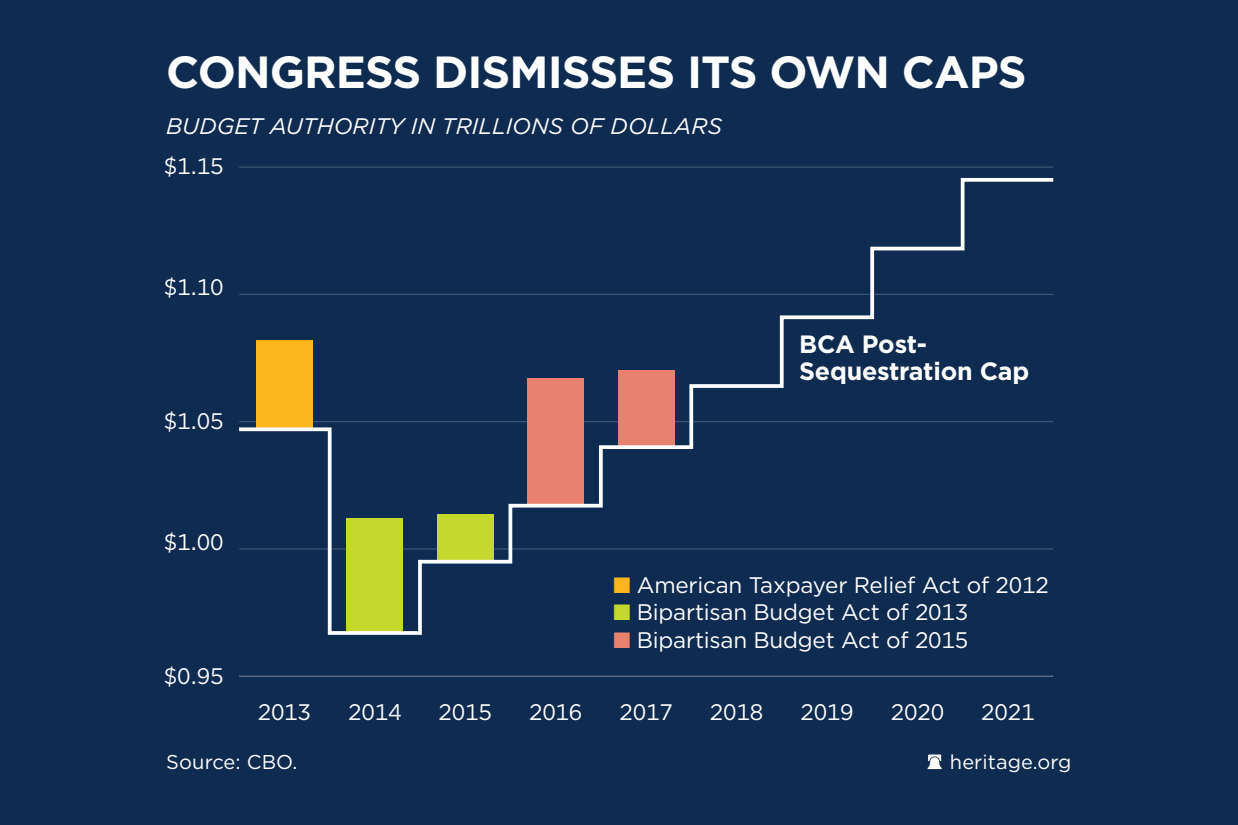
<style>
.page{position:relative;width:1238px;height:825px;background:#0e2b51}
.page>*{position:absolute;margin:0;border:0;box-sizing:border-box;transform-origin:0 0}
.t1{font:700 45px "Gotham";letter-spacing:-.02em;color:#fff}
.t2{font:700 25px/27.5px "Gotham";letter-spacing:-.01em;color:#fff}
.t3{font:22.5px "Gotham";letter-spacing:-.01em;color:#fff}
.t4{font:italic 22.5px "Gotham";color:#fff}
.t5{font:20px "Gotham";letter-spacing:.005em;color:#fff}
.s1{color:#fcb61c}
.s2{color:#c4d82d}
.s3{color:#e8826f}
</style>
<div class="page">
<svg style="left:927px;top:755px;width:14px;height:14px"></svg>
<hr style="left:239px;top:676px;width:814px;height:1px;background:#fff">
<hr style="left:239px;top:166px;width:814px;height:2px;background:#fff">
<svg style="left:239px;top:178px;width:815px;height:457px"></svg>
<h1 class="t1" style="left:166px;top:42px;width:862px">CONGRESS DISMISSES ITS OWN CAPS</h1>
<p class="t4" style="left:166px;top:112px;width:557px">BUDGET AUTHORITY IN TRILLIONS OF DOLLARS</p>
<p class="t3" style="left:164px;top:152px;width:61px">$1.15</p>
<p class="t3" style="left:164px;top:273px;width:61px">$1.10</p>
<p class="t3" style="left:164px;top:407px;width:61px">$1.05</p>
<p class="t2" style="left:799px;top:330px;width:232px">BCA Post-<br>Sequestration Cap</p>
<p class="t3" style="left:164px;top:527px;width:61px">$1.00</p>
<p class="t3" style="left:164px;top:661px;width:61px">$0.95</p>
<p class="t3" style="left:613px;top:570px;width:437px"><span class="s1">■</span> American Taxpayer Relief Act of 2012</p>
<p class="t3" style="left:613px;top:598px;width:356px"><span class="s2">■</span> Bipartisan Budget Act of 2013</p>
<p class="t3" style="left:613px;top:625px;width:356px"><span class="s3">■</span> Bipartisan Budget Act of 2015</p>
<p class="t3" style="left:258px;top:698px;width:55px">2013</p>
<p class="t3" style="left:348px;top:698px;width:55px">2014</p>
<p class="t3" style="left:438px;top:698px;width:55px">2015</p>
<p class="t3" style="left:529px;top:698px;width:55px">2016</p>
<p class="t3" style="left:619px;top:698px;width:55px">2017</p>
<p class="t3" style="left:710px;top:698px;width:55px">2018</p>
<p class="t3" style="left:800px;top:698px;width:55px">2019</p>
<p class="t3" style="left:890px;top:698px;width:55px">2020</p>
<p class="t3" style="left:981px;top:698px;width:55px">2021</p>
<p class="t5" style="left:166px;top:749px;width:133px">Source: CBO.</p>
<p class="t5" style="left:950px;top:749px;width:123px">heritage.org</p>
</div>
